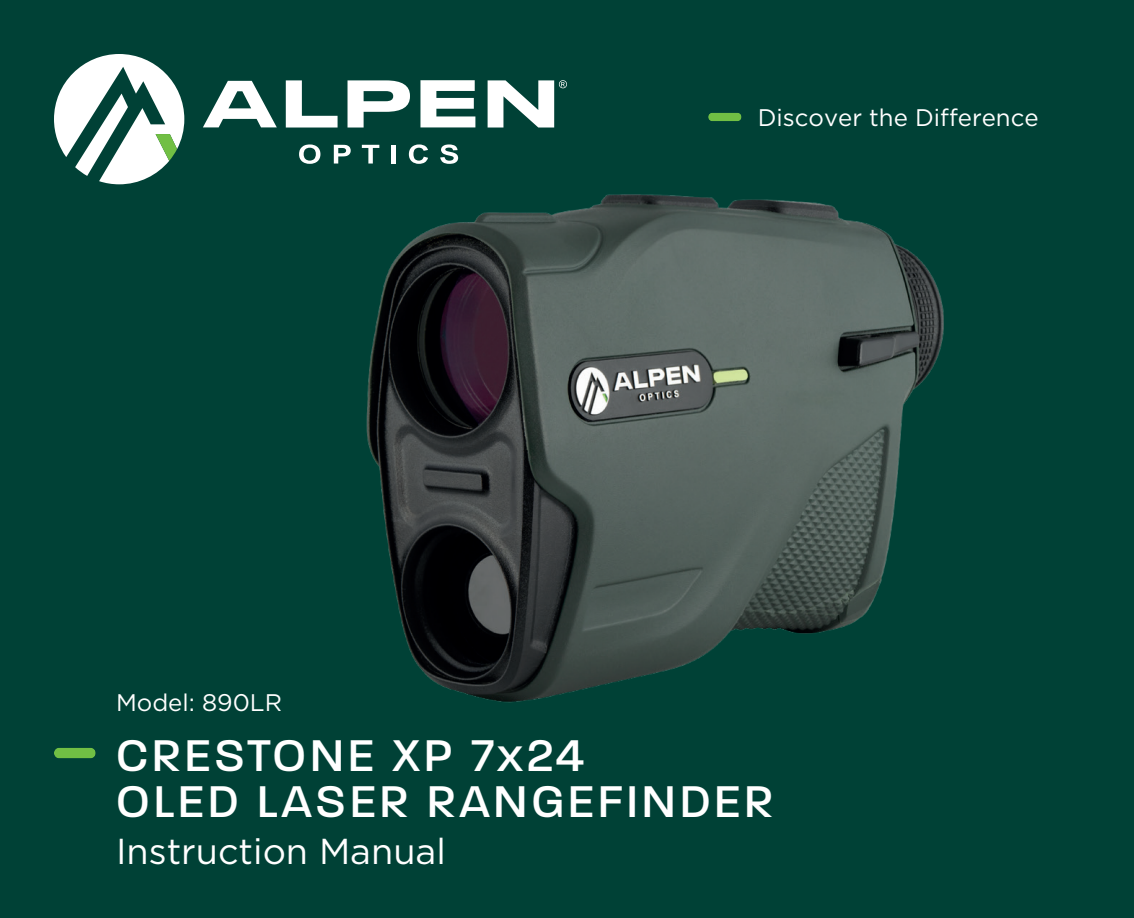
<style>
.page{position:relative;width:1134px;height:918px;background:#004136}
.page>*{position:absolute;margin:0;border:0;box-sizing:border-box;transform-origin:0 0}
.t1{font:500 48px/45.6px "Paralucent";letter-spacing:.075em;color:#fff}
.t2{font:36px "Gotham";color:#fff}
.t3{font:24px "Gotham";color:#fff}
</style>
<div class="page">
<svg style="left:54px;top:748px;width:42px;height:10px"></svg>
<svg style="left:708px;top:113px;width:34px;height:8px"></svg>
<img style="left:366px;top:194px;width:578px;height:509px">
<svg style="left:203px;top:81px;width:74px;height:46px"></svg>
<svg style="left:286px;top:80px;width:52px;height:48px"></svg>
<svg style="left:348px;top:80px;width:62px;height:48px"></svg>
<svg style="left:420px;top:80px;width:55px;height:47px"></svg>
<svg style="left:488px;top:80px;width:79px;height:48px"></svg>
<svg style="left:299px;top:144px;width:21px;height:20px"></svg>
<svg style="left:334px;top:145px;width:17px;height:19px"></svg>
<svg style="left:362px;top:145px;width:17px;height:19px"></svg>
<hr style="left:391px;top:145px;width:4px;height:19px;background:#fff">
<svg style="left:409px;top:144px;width:19px;height:20px"></svg>
<svg style="left:440px;top:144px;width:18px;height:20px"></svg>
<svg style="left:54px;top:54px;width:130px;height:130px"></svg>
<p class="t3" style="left:116px;top:689px;width:168px">Model: 890LR</p>
<p class="t3" style="left:758px;top:104px;width:282px">Discover the Difference</p>
<p class="t1" style="left:116px;top:733px;width:659px">CRESTONE XP 7x24<br>OLED LASER RANGEFINDER</p>
<p class="t2" style="left:116px;top:831px;width:331px">Instruction Manual</p>
</div>
